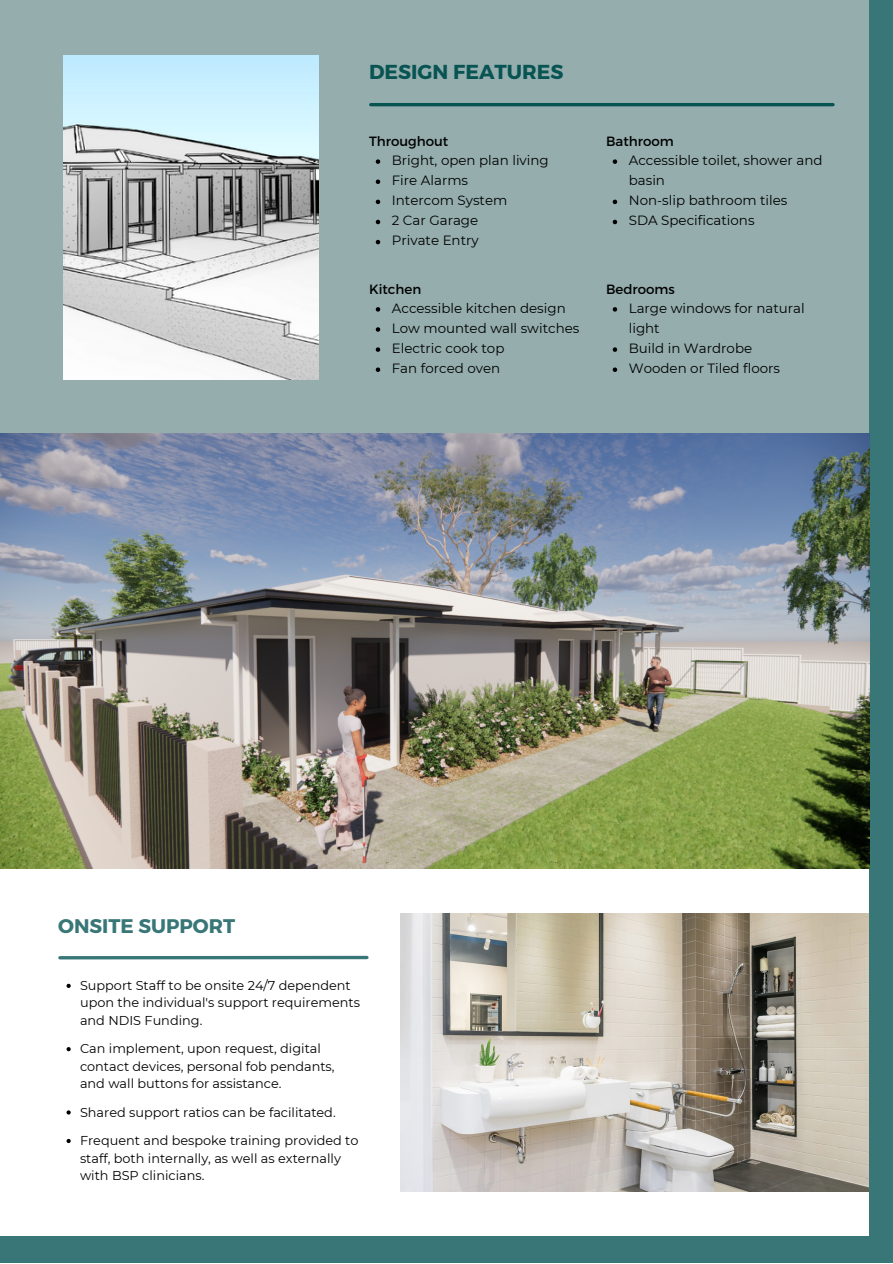
<style>
.page{position:relative;width:893px;height:1264px;background:#fff}
.page>*{position:absolute;margin:0;border:0;box-sizing:border-box;transform-origin:0 0}
.t1{font:700 20.25px "Montserrat";color:#085453}
.t2{font:700 19.65px "Montserrat";color:#387677}
.t3{font:13.35px/20.1px "Montserrat";color:#000}
.t4{font:12.9px/17.4px "Montserrat";color:#000}
</style>
<div class="page">
<div style="left:0;top:0;width:892px;height:1262px;background:#387677"></div>
<div style="left:0;top:742px;width:868px;height:493px;background:#fff"></div>
<img style="left:401px;top:913px;width:467px;height:278px">
<div style="left:0;top:0;width:868px;height:489px;background:#95adad"></div>
<img style="left:63px;top:56px;width:255px;height:323px">
<svg style="left:60px;top:955px;width:307px;height:4px"></svg>
<hr style="left:371px;top:103px;width:462px;height:3px;background:#085453">
<svg style="left:376px;top:159px;width:4px;height:5px"></svg>
<svg style="left:376px;top:179px;width:4px;height:5px"></svg>
<svg style="left:376px;top:200px;width:4px;height:4px"></svg>
<svg style="left:376px;top:220px;width:4px;height:4px"></svg>
<svg style="left:376px;top:240px;width:4px;height:4px"></svg>
<img style="left:0;top:433px;width:869px;height:435px">
<svg style="left:612px;top:307px;width:5px;height:4px"></svg>
<svg style="left:612px;top:347px;width:5px;height:5px"></svg>
<svg style="left:612px;top:367px;width:5px;height:5px"></svg>
<svg style="left:376px;top:307px;width:4px;height:4px"></svg>
<svg style="left:376px;top:327px;width:4px;height:5px"></svg>
<svg style="left:376px;top:347px;width:4px;height:5px"></svg>
<svg style="left:376px;top:367px;width:4px;height:5px"></svg>
<svg style="left:612px;top:159px;width:5px;height:5px"></svg>
<svg style="left:612px;top:200px;width:5px;height:4px"></svg>
<svg style="left:612px;top:220px;width:5px;height:4px"></svg>
<svg style="left:67px;top:983px;width:4px;height:4px"></svg>
<svg style="left:67px;top:1047px;width:4px;height:4px"></svg>
<svg style="left:67px;top:1110px;width:4px;height:4px"></svg>
<svg style="left:67px;top:1138px;width:4px;height:5px"></svg>
<h1 class="t1" style="left:369px;top:59px;width:196px">DESIGN FEATURES</h1>
<p class="t3" style="left:369px;top:130px;width:81px">Throughout</p>
<p class="t3" style="left:606px;top:130px;width:69px">Bathroom</p>
<p class="t3" style="left:392px;top:150px;width:158px">Bright, open plan living<br>Fire Alarms<br>Intercom System<br>2 Car Garage<br>Private Entry</p>
<p class="t3" style="left:628px;top:150px;width:195px">Accessible toilet, shower and basin<br>Non-slip bathroom tiles<br>SDA Specifications</p>
<p class="t3" style="left:369px;top:278px;width:54px">Kitchen</p>
<p class="t3" style="left:606px;top:278px;width:70px">Bedrooms</p>
<p class="t3" style="left:392px;top:298px;width:189px">Accessible kitchen design<br>Low mounted wall switches<br>Electric cook top<br>Fan forced oven</p>
<p class="t3" style="left:628px;top:298px;width:177px">Large windows for natural light<br>Build in Wardrobe<br>Wooden or Tiled floors</p>
<h2 class="t2" style="left:58px;top:913px;width:178px">ONSITE SUPPORT</h2>
<p class="t4" style="left:80px;top:976px;width:281px">Support Staff to be onsite 24/7 dependent upon the individual's support requirements and NDIS Funding.</p>
<p class="t4" style="left:80px;top:1039px;width:256px">Can implement, upon request, digital contact devices, personal fob pendants, and wall buttons for assistance.</p>
<p class="t4" style="left:80px;top:1103px;width:257px">Shared support ratios can be facilitated.</p>
<p class="t4" style="left:80px;top:1131px;width:280px">Frequent and bespoke training provided to staff, both internally, as well as externally with BSP clinicians.</p>
</div>
